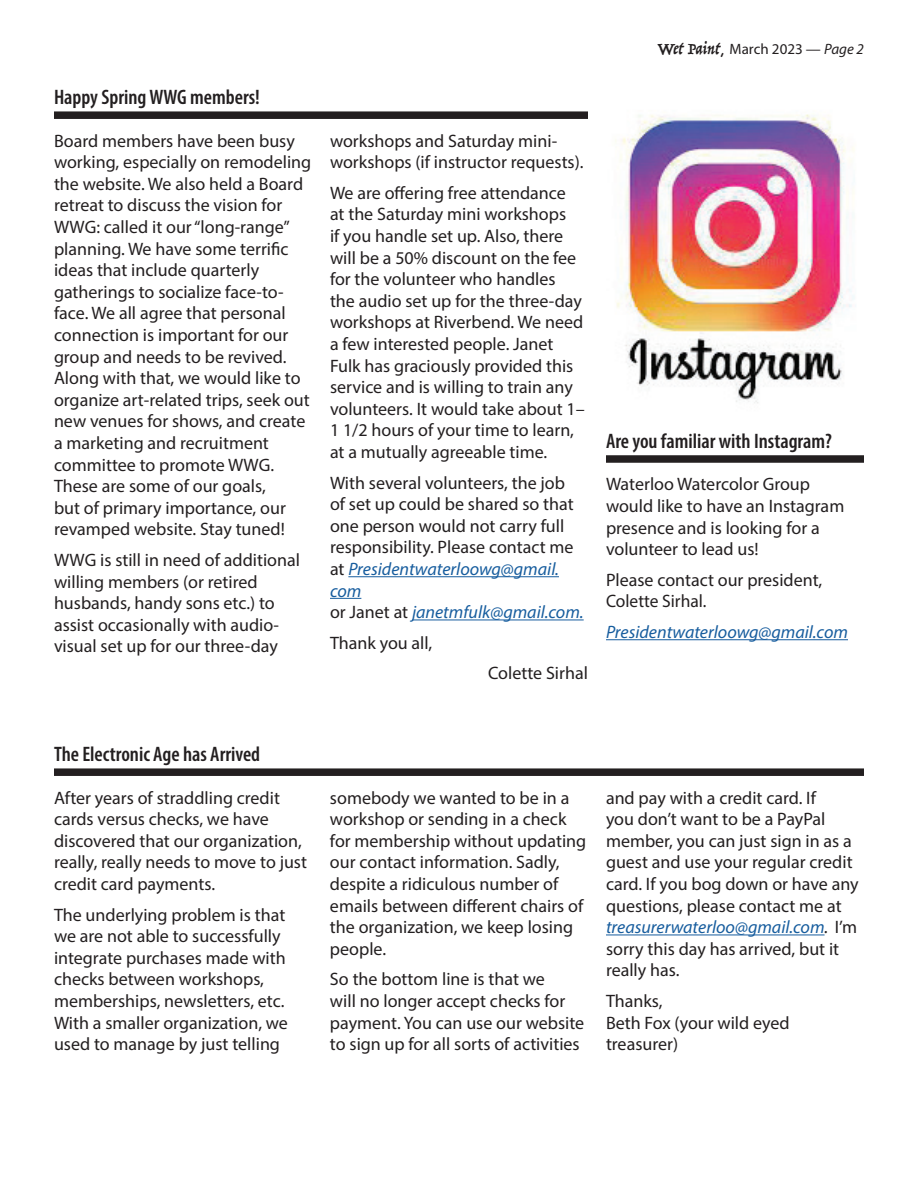
<style>
.page{position:relative;width:918px;height:1188px;background:#fff}
.page>*{position:absolute;margin:0;border:0;box-sizing:border-box;transform-origin:0 0}
.t1{font:600 condensed 21px "Myriad Pro";color:#231f20}
.t2{font:18px/21.6px "Myriad Pro";color:#231f20}
.t3{font:italic 18px "Myriad Pro";color:#175d9e}
.t4{font:15px "Myriad Pro";color:#231f20}
.s1{font-family:"Trattatello";font-size:18px}
.s2{font-family:"Comic Sans MS";font-size:18px}
.s3{font-style:italic}
.s4{font-style:italic;color:#175d9e}
</style>
<div class="page">
<div style="left:54px;top:768px;width:810px;height:8px;background:#231f20"></div>
<hr style="left:606px;top:934px;width:219px;height:1px;background:#175d9e">
<div style="left:54px;top:111px;width:534px;height:8px;background:#231f20"></div>
<hr style="left:348px;top:576px;width:211px;height:1px;background:#175d9e">
<hr style="left:330px;top:598px;width:31px;height:1px;background:#175d9e">
<hr style="left:412px;top:619px;width:172px;height:1px;background:#175d9e">
<div style="left:606px;top:455px;width:258px;height:8px;background:#231f20"></div>
<hr style="left:606px;top:639px;width:242px;height:1px;background:#175d9e">
<img style="left:615px;top:114px;width:240px;height:289px">
<p class="t1" style="left:54px;top:84px;width:207px">Happy Spring WWG members!</p>
<p class="t2" style="left:54px;top:129px;width:259px">Board members have been busy working, especially on remodeling the website. We also held a Board retreat to discuss the vision for<br>WWG: called it our “long-range” planning. We have some terrific ideas that include quarterly gatherings to socialize face-to&shy;face. We all agree that personal connection is important for our group and needs to be revived.<br>Along with that, we would like to organize art-related trips, seek out new venues for shows, and create a marketing and recruitment committee to promote WWG.<br>These are some of our goals,<br>but of primary importance, our revamped website. Stay tuned!</p>
<p class="t2" style="left:54px;top:549px;width:248px">WWG is still in need of additional willing members (or retired husbands, handy sons etc.) to assist occasionally with audio&shy;visual set up for our three-day</p>
<p class="t4" style="left:657px;top:40px;width:208px"><span class="s1">Wet Paint</span><span class="s2">,</span> March 2023 — <span class="s3">Page 2</span></p>
<p class="t2" style="left:330px;top:129px;width:255px">workshops and Saturday mini&shy;workshops (if instructor requests).</p>
<p class="t2" style="left:330px;top:182px;width:256px">We are offering free attendance at the Saturday mini workshops<br>if you handle set up. Also, there will be a 50% discount on the fee for the volunteer who handles the audio set up for the three-day workshops at Riverbend. We need a few interested people. Janet<br>Fulk has graciously provided this service and is willing to train any volunteers. It would take about 1–<br>1 1/2 hours of your time to learn, at a mutually agreeable time.</p>
<p class="t2" style="left:330px;top:471px;width:255px">With several volunteers, the job of set up could be shared so that one person would not carry full responsibility. Please contact me at <span class="s4">Presidentwaterloowg@gmail. com<br></span>or Janet at <span class="s4">janetmfulk@gmail.com.</span></p>
<p class="t2" style="left:330px;top:632px;width:104px">Thank you all,</p>
<p class="t2" style="left:488px;top:662px;width:101px">Colette Sirhal</p>
<p class="t1" style="left:606px;top:428px;width:228px">Are you familiar with Instagram?</p>
<p class="t2" style="left:606px;top:473px;width:240px">Waterloo Watercolor Group would like to have an Instagram presence and is looking for a volunteer to lead us!</p>
<p class="t2" style="left:606px;top:569px;width:218px">Please contact our president,<br>Colette Sirhal.</p>
<p class="t3" style="left:606px;top:621px;width:244px">Presidentwaterloowg@gmail.com</p>
<p class="t1" style="left:54px;top:741px;width:208px">The Electronic Age has Arrived</p>
<p class="t2" style="left:54px;top:786px;width:255px">After years of straddling credit cards versus checks, we have discovered that our organization, really, really needs to move to just credit card payments.</p>
<p class="t2" style="left:54px;top:903px;width:235px">The underlying problem is that we are not able to successfully integrate purchases made with checks between workshops, memberships, newsletters, etc.<br>With a smaller organization, we used to manage by just telling</p>
<p class="t2" style="left:330px;top:786px;width:258px">somebody we wanted to be in a workshop or sending in a check for membership without updating our contact information. Sadly, despite a ridiculous number of emails between different chairs of the organization, we keep losing people.</p>
<p class="t2" style="left:330px;top:968px;width:256px">So the bottom line is that we<br>will no longer accept checks for payment. You can use our website to sign up for all sorts of activities</p>
<p class="t2" style="left:606px;top:786px;width:254px">and pay with a credit card. If<br>you don’t want to be a PayPal member, you can just sign in as a guest and use your regular credit card. If you bog down or have any questions, please contact me at <span class="s4">treasurerwaterloo@gmail.com</span><span class="s3">.</span> I’m sorry this day has arrived, but it really has.</p>
<p class="t2" style="left:606px;top:990px;width:185px">Thanks,<br>Beth Fox (your wild eyed treasurer)</p>
</div>
